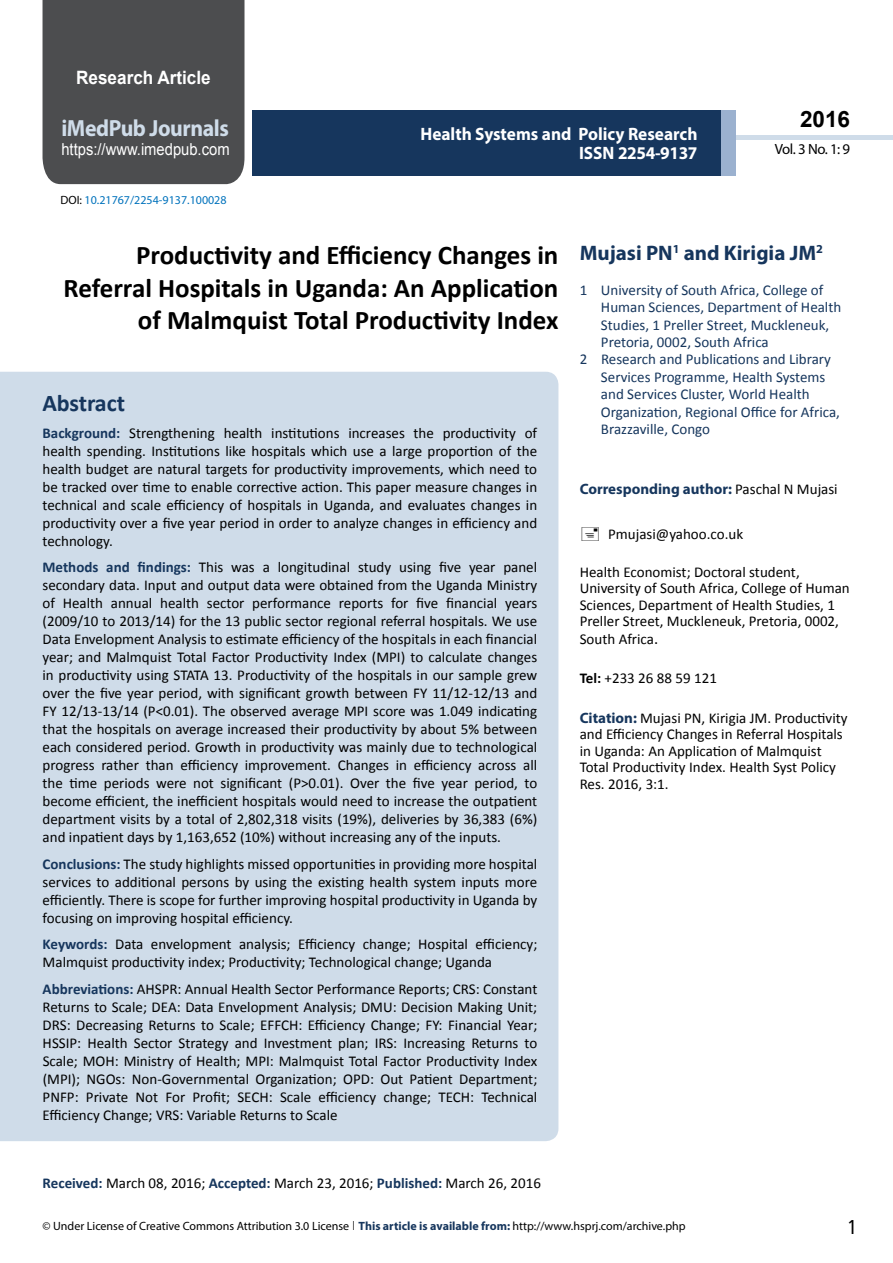
<style>
.page{position:relative;width:893px;height:1263px;background:#fff}
.page>*{position:absolute;margin:0;border:0;box-sizing:border-box;transform-origin:0 0}
.t1{font:700 27px/32.4px "Calibri";color:#000;text-align:right}
.t2{font:25.5px "Tunga";color:#000}
.t3{font:700 24px "Calibri";letter-spacing:-.005em;color:#16365d}
.t4{font:700 23.4px "Myriad Pro";letter-spacing:-.02em;color:#cfdce9;scale:.93 1}
.t5{font:700 22.5px "Arial";color:#000}
.t6{font:700 21px "Myriad Pro";color:#16365d}
.t7{font:700 18.45px "Arial";color:#fff;scale:.93 1}
.t8{font:700 18px/19.8px "Myriad Pro";color:#fff;text-align:right;scale:.96 1}
.t9{font:16.5px "Arial";color:#fff;scale:.89 1}
.t10{font:15px/18px "Calibri";color:#000;text-align:justify}
.t11{font:15px "Calibri";color:#16365d}
.t12{font:700 15px "Myriad Pro";color:#16365d}
.t13{font:14.85px "Myriad Pro";color:#000}
.t14{font:12px "Myriad Pro";color:#000}
.t15{font:12px "Myriad Pro";color:#0072bc}
.s1{color:#000}
.s2{font-weight:700;color:#16365d}
.s3{font-family:"Calibri";font-weight:400;color:#000}
.s4{font-size:16.5px}
.s5{font-weight:700}
.s6{font-family:"Myriad Pro";font-weight:700;color:#16365d}
.s7{font-family:"Tunga"}
</style>
<div class="page">
<div style="left:43px;top:0;width:201px;height:184px;background:#4c4d4f"></div>
<div style="left:736px;top:135px;width:157px;height:5px;background:#cfdce9"></div>
<div style="left:720px;top:110px;width:16px;height:66px;background:#9bb1cf"></div>
<div style="left:252px;top:110px;width:469px;height:66px;background:#16365d"></div>
<div style="left:0;top:372px;width:558px;height:769px;background:#cfdce9"></div>
<p class="t7" style="left:76px;top:65px;width:146px">Research Article</p>
<h3 class="t4" style="left:61px;top:113px;width:181px">iMedPub Journals</h3>
<p class="t9" style="left:61px;top:138px;width:190px">https://www.imedpub.com</p>
<p class="t15" style="left:60px;top:192px;width:168px"><span class="s1">DOI:</span> 10.21767/2254-9137.100028</p>
<p class="t8" style="left:420px;top:123px;width:290px">Health Systems and Policy Research<br>ISSN 2254-9137</p>
<h3 class="t5" style="left:800px;top:104px;width:52px">2016</h3>
<p class="t13" style="left:775px;top:140px;width:77px">Vol. 3 No. 1: 9</p>
<h1 class="t1" style="left:64px;top:239px;width:496px">Productivity and Efficiency Changes in<br>Referral Hospitals in Uganda: An Application of Malmquist Total Productivity Index</h1>
<h3 class="t3" style="left:43px;top:388px;width:84px">Abstract</h3>
<p class="t10" style="left:43px;top:424px;width:496px"><span class="s2">Background:</span> Strengthening health institutions increases the productivity of health spending. Institutions like hospitals which use a large proportion of the health budget are natural targets for productivity improvements, which need to be tracked over time to enable corrective action. This paper measure changes in technical and scale efficiency of hospitals in Uganda, and evaluates changes in productivity over a five year period in order to analyze changes in efficiency and technology.</p>
<p class="t10" style="left:43px;top:558px;width:496px"><span class="s2">Methods and findings:</span> This was a longitudinal study using five year panel secondary data. Input and output data were obtained from the Uganda Ministry of Health annual health sector performance reports for five financial years (2009/10 to 2013/14) for the 13 public sector regional referral hospitals. We use Data Envelopment Analysis to estimate efficiency of the hospitals in each financial year; and Malmquist Total Factor Productivity Index (MPI) to calculate changes in productivity using STATA 13. Productivity of the hospitals in our sample grew over the five year period, with significant growth between FY 11/12-12/13 and FY 12/13-13/14 (P&lt;0.01). The observed average MPI score was 1.049 indicating that the hospitals on average increased their productivity by about 5% between each considered period. Growth in productivity was mainly due to technological progress rather than efficiency improvement. Changes in efficiency across all the time periods were not significant (P&gt;0.01). Over the five year period, to become efficient, the inefficient hospitals would need to increase the outpatient department visits by a total of 2,802,318 visits (19%), deliveries by 36,383 (6%) and inpatient days by 1,163,652 (10%) without increasing any of the inputs.</p>
<p class="t10" style="left:43px;top:855px;width:496px"><span class="s2">Conclusions:</span> The study highlights missed opportunities in providing more hospital services to additional persons by using the existing health system inputs more efficiently. There is scope for further improving hospital productivity in Uganda by focusing on improving hospital efficiency.</p>
<p class="t10" style="left:43px;top:935px;width:496px"><span class="s2">Keywords:</span> Data envelopment analysis; Efficiency change; Hospital efficiency;<br>Malmquist productivity index; Productivity; Technological change; Uganda</p>
<p class="t10" style="left:43px;top:980px;width:496px"><span class="s2">Abbreviations:</span> AHSPR: Annual Health Sector Performance Reports; CRS: Constant Returns to Scale; DEA: Data Envelopment Analysis; DMU: Decision Making Unit; DRS: Decreasing Returns to Scale; EFFCH: Efficiency Change; FY: Financial Year; HSSIP: Health Sector Strategy and Investment plan; IRS: Increasing Returns to Scale; MOH: Ministry of Health; MPI: Malmquist Total Factor Productivity Index (MPI); NGOs: Non-Governmental Organization; OPD: Out Patient Department; PNFP: Private Not For Profit; SECH: Scale efficiency change; TECH: Technical Efficiency Change; VRS: Variable Returns to Scale</p>
<h3 class="t6" style="left:580px;top:239px;width:245px">Mujasi PN<sup>1</sup> and Kirigia JM<sup>2</sup></h3>
<p class="t11" style="left:580px;top:280px;width:245px">1 University of South Africa, College of</p>
<p class="t11" style="left:601px;top:298px;width:242px">Human Sciences, Department of Health</p>
<p class="t11" style="left:601px;top:315px;width:230px">Studies, 1 Preller Street, Muckleneuk,</p>
<p class="t11" style="left:601px;top:332px;width:169px">Pretoria, 0002, South Africa</p>
<p class="t11" style="left:580px;top:350px;width:253px">2 Research and Publications and Library</p>
<p class="t11" style="left:601px;top:367px;width:226px">Services Programme, Health Systems</p>
<p class="t11" style="left:601px;top:385px;width:210px">and Services Cluster, World Health</p>
<p class="t11" style="left:601px;top:402px;width:241px">Organization, Regional Office for Africa,</p>
<p class="t11" style="left:601px;top:419px;width:111px">Brazzaville, Congo</p>
<p class="t12" style="left:580px;top:480px;width:260px">Corresponding author: <span class="s3">Paschal N Mujasi</span></p>
<p class="t10" style="left:608px;top:525px;width:136px">Pmujasi@yahoo.co.uk</p>
<p class="t10" style="left:580px;top:563px;width:272px;line-height:16.5px;text-align:left">Health Economist; Doctoral student, University of South Africa, College of Human Sciences, Department of Health Studies, 1<br>Preller Street, Muckleneuk, Pretoria, 0002,</p>
<p class="t10" style="left:580px;top:630px;width:80px">South Africa<span class="s4">.</span></p>
<p class="t10" style="left:580px;top:669px;width:139px"><span class="s5">Tel:</span> +233 26 88 59 121</p>
<p class="t10" style="left:580px;top:709px;width:269px;line-height:16.5px;text-align:left"><span class="s6">Citation:</span> Mujasi PN, Kirigia JM. Productivity and Efficiency Changes in Referral Hospitals in Uganda: An Application of Malmquist Total Productivity Index. Health Syst Policy Res. 2016, 3:1.</p>
<p class="t10" style="left:43px;top:1174px;width:500px"><span class="s2">Received:</span> March 08, 2016; <span class="s2">Accepted:</span> March 23, 2016; <span class="s2">Published:</span> March 26, 2016</p>
<p class="t14" style="left:43px;top:1219px;width:645px">© Under License of Creative Commons Attribution 3.0 License <span class="s7">|</span> <span class="s2">This article is available from:</span> http://www.hsprj.com/archive.php</p>
<h2 class="t2" style="left:848px;top:1210px;width:9px">1</h2>
</div>
